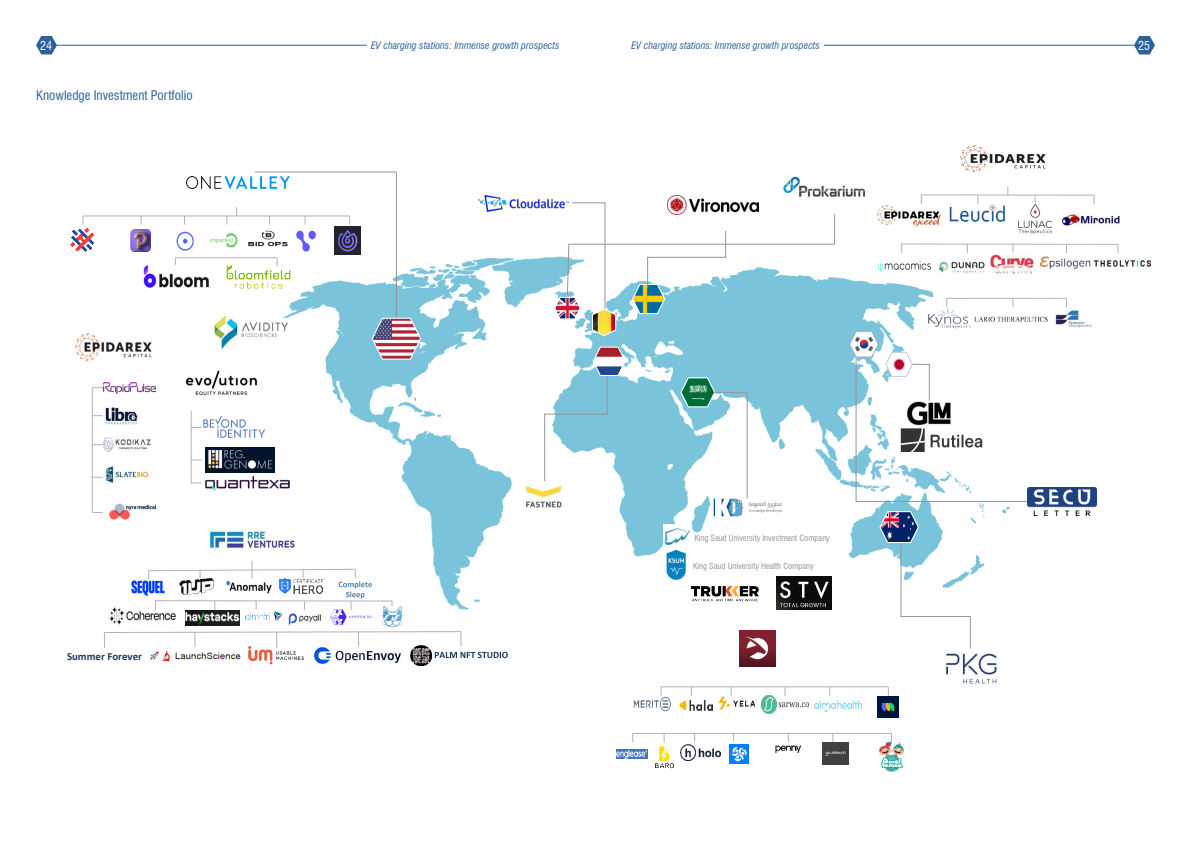
<style>
.page{position:relative;width:1191px;height:842px;background:#fff}
.page>*{position:absolute;margin:0;border:0;box-sizing:border-box;transform-origin:0 0}
.t1{font:condensed 13px "Swiss 721 BT";color:#2c6299}
.t2{font:condensed 12px "Swiss 721 BT";color:#fff}
.t3{font:700 10.8px "Calibri";color:#1c3961}
.t4{font:italic condensed 10px "Swiss 721 BT";color:#2c6299}
.t5{font:condensed 8.4px "Swiss 721 BT";color:#939598}
</style>
<div class="page">
<svg style="left:36px;top:36px;width:21px;height:18px"></svg>
<hr style="left:56px;top:45px;width:311px;height:1px;background:#2c6299">
<svg style="left:1134px;top:36px;width:21px;height:18px"></svg>
<hr style="left:824px;top:45px;width:310px;height:1px;background:#2c6299">
<img style="left:214px;top:314px;width:66px;height:36px">
<img style="left:280px;top:253px;width:735px;height:362px">
<img style="left:783px;top:176px;width:82px;height:21px">
<img style="left:1027px;top:487px;width:69px;height:29px">
<img style="left:667px;top:195px;width:91px;height:20px">
<svg style="left:680px;top:377px;width:67px;height:122px"></svg>
<svg style="left:631px;top:231px;width:95px;height:84px"></svg>
<svg style="left:849px;top:331px;width:178px;height:171px"></svg>
<img style="left:520px;top:481px;width:47px;height:39px">
<svg style="left:879px;top:510px;width:92px;height:139px"></svg>
<img style="left:900px;top:428px;width:84px;height:23px">
<img style="left:664px;top:525px;width:26px;height:26px">
<img style="left:665px;top:548px;width:21px;height:32px">
<img style="left:739px;top:631px;width:36px;height:36px">
<img style="left:713px;top:498px;width:68px;height:18px">
<hr style="left:396px;top:172px;width:1px;height:175px;background:#939598">
<svg style="left:371px;top:317px;width:51px;height:43px"></svg>
<hr style="left:255px;top:172px;width:141px;height:1px;background:#939598">
<svg style="left:544px;top:345px;width:82px;height:138px"></svg>
<img style="left:478px;top:195px;width:91px;height:16px">
<img style="left:878px;top:697px;width:20px;height:20px">
<img style="left:814px;top:700px;width:48px;height:13px">
<img style="left:761px;top:696px;width:48px;height:17px">
<img style="left:718px;top:697px;width:38px;height:13px">
<img style="left:634px;top:697px;width:37px;height:14px">
<img style="left:879px;top:742px;width:25px;height:29px">
<img style="left:822px;top:742px;width:26px;height:22px">
<img style="left:775px;top:746px;width:25px;height:6px">
<img style="left:680px;top:744px;width:40px;height:16px">
<img style="left:729px;top:744px;width:19px;height:20px">
<div style="left:616px;top:749px;width:31px;height:9px;background:#4472c4"></div>
<img style="left:616px;top:750px;width:30px;height:8px">
<img style="left:776px;top:577px;width:56px;height:33px">
<img style="left:130px;top:229px;width:21px;height:22px">
<hr style="left:175px;top:257px;width:102px;height:1px;background:#b1b2b6">
<img style="left:248px;top:230px;width:40px;height:17px">
<img style="left:143px;top:265px;width:66px;height:23px">
<img style="left:176px;top:231px;width:18px;height:20px">
<img style="left:293px;top:230px;width:25px;height:25px">
<img style="left:334px;top:226px;width:26px;height:29px">
<img style="left:960px;top:145px;width:85px;height:28px">
<svg style="left:920px;top:187px;width:175px;height:17px"></svg>
<svg style="left:901px;top:243px;width:218px;height:10px"></svg>
<img style="left:949px;top:205px;width:56px;height:18px">
<img style="left:1017px;top:203px;width:36px;height:31px">
<img style="left:1062px;top:214px;width:59px;height:12px">
<img style="left:1094px;top:259px;width:56px;height:8px">
<img style="left:1039px;top:255px;width:52px;height:14px">
<img style="left:989px;top:254px;width:45px;height:21px">
<img style="left:877px;top:206px;width:64px;height:21px">
<img style="left:937px;top:256px;width:48px;height:24px">
<img style="left:879px;top:261px;width:51px;height:10px">
<img style="left:928px;top:307px;width:42px;height:21px">
<img style="left:973px;top:311px;width:75px;height:15px">
<img style="left:1055px;top:310px;width:37px;height:18px">
<hr style="left:946px;top:298px;width:120px;height:1px;background:#b1b2b6">
<img style="left:76px;top:333px;width:76px;height:29px">
<img style="left:105px;top:467px;width:44px;height:16px">
<img style="left:105px;top:407px;width:33px;height:18px">
<img style="left:103px;top:382px;width:52px;height:11px">
<img style="left:103px;top:438px;width:47px;height:13px">
<img style="left:110px;top:503px;width:47px;height:17px">
<img style="left:209px;top:527px;width:87px;height:24px">
<img style="left:110px;top:607px;width:66px;height:18px">
<img style="left:286px;top:611px;width:37px;height:14px">
<img style="left:185px;top:610px;width:54px;height:15px">
<img style="left:131px;top:580px;width:17px;height:17px">
<hr style="left:834px;top:214px;width:1px;height:30px;background:#939598">
<hr style="left:569px;top:244px;width:265px;height:1px;background:#939598">
<svg style="left:553px;top:202px;width:63px;height:135px"></svg>
<img style="left:411px;top:658px;width:20px;height:8px">
<img style="left:371px;top:611px;width:5px;height:7px">
<hr style="left:83px;top:216px;width:267px;height:1px;background:#b1b2b6">
<hr style="left:632px;top:733px;width:259px;height:1px;background:#b1b2b6">
<hr style="left:661px;top:686px;width:227px;height:1px;background:#b1b2b6">
<hr style="left:92px;top:388px;width:1px;height:124px;background:#b1b2b6">
<img style="left:690px;top:585px;width:71px;height:16px">
<img style="left:679px;top:701px;width:33px;height:10px">
<img style="left:655px;top:747px;width:18px;height:21px">
<img style="left:226px;top:265px;width:64px;height:23px">
<img style="left:210px;top:233px;width:27px;height:15px">
<img style="left:330px;top:610px;width:41px;height:15px">
<img style="left:246px;top:612px;width:36px;height:9px">
<img style="left:186px;top:177px;width:103px;height:12px">
<img style="left:314px;top:658px;width:86px;height:7px">
<img style="left:71px;top:227px;width:23px;height:24px">
<img style="left:203px;top:415px;width:62px;height:23px">
<img style="left:186px;top:371px;width:71px;height:25px">
<hr style="left:191px;top:411px;width:1px;height:72px;background:#b1b2b6">
<img style="left:205px;top:447px;width:70px;height:25px">
<img style="left:205px;top:474px;width:86px;height:17px">
<img style="left:381px;top:606px;width:23px;height:21px">
<img style="left:248px;top:658px;width:55px;height:6px">
<svg style="left:148px;top:561px;width:245px;height:49px"></svg>
<svg style="left:104px;top:631px;width:404px;height:27px"></svg>
<img style="left:145px;top:647px;width:100px;height:15px">
<img style="left:945px;top:652px;width:52px;height:32px">
<p class="t2" style="left:40px;top:38px;width:13px">24</p>
<p class="t4" style="left:371px;top:39px;width:190px">EV charging stations: Immense growth prospects</p>
<p class="t4" style="left:631px;top:39px;width:190px">EV charging stations: Immense growth prospects</p>
<p class="t2" style="left:1138px;top:38px;width:13px">25</p>
<p class="t1" style="left:36px;top:87px;width:158px">Knowledge Investment Portfolio</p>
<p class="t5" style="left:694px;top:533px;width:137px">King Saud University Investment Company</p>
<p class="t3" style="left:67px;top:649px;width:76px">Summer Forever</p>
<p class="t5" style="left:693px;top:561px;width:122px">King Saud University Health Company</p>
</div>
